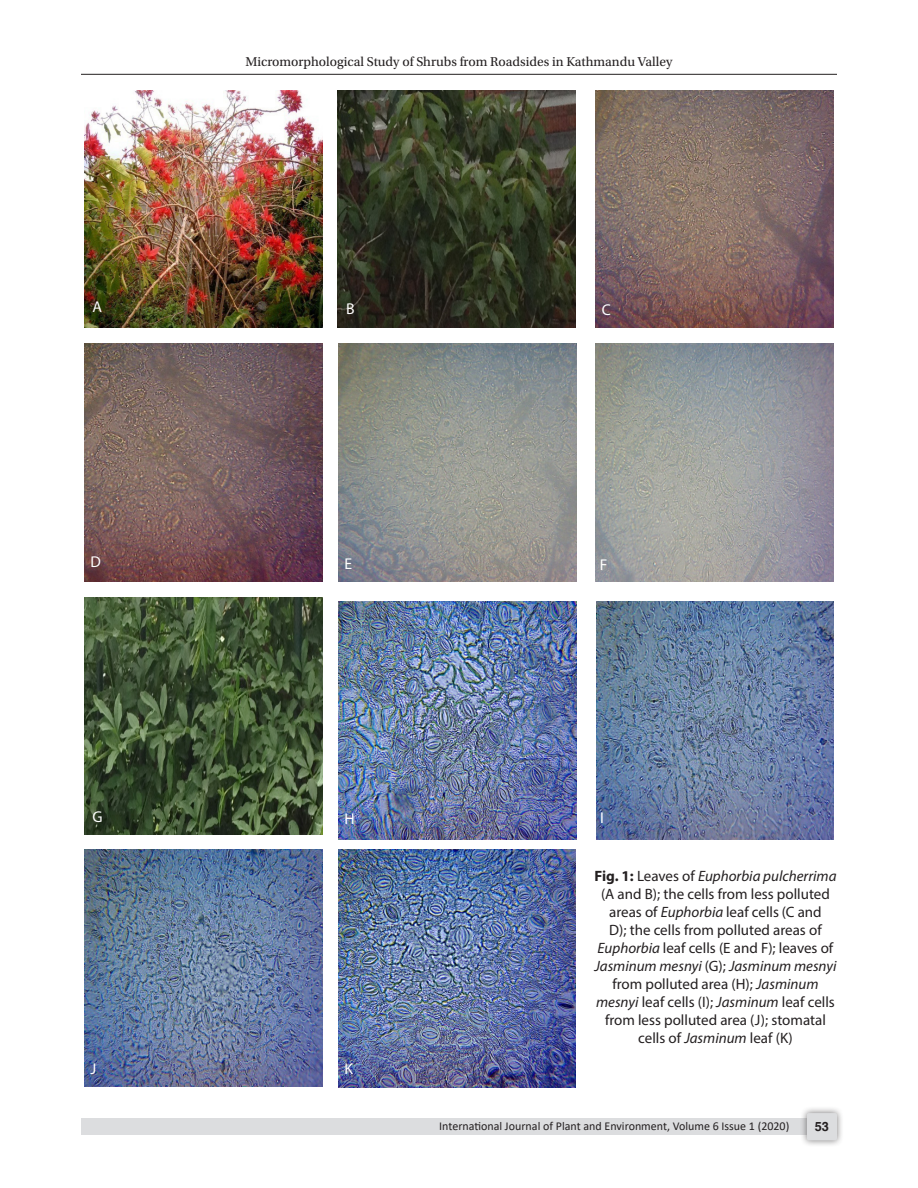
<style>
.page{position:relative;width:918px;height:1188px;background:#fff}
.page>*{position:absolute;margin:0;border:0;box-sizing:border-box;transform-origin:0 0}
.Body_flush{font:15.75px "Myriad Pro";color:#fff}
.fig{font:15px/18px "Myriad Pro";color:#231f20;text-align:center}
.t1{font:13.5px "Utopia Std";color:#231f20}
.t2{font:700 12.75px "Helvetica";color:#231f20}
.t3{font:12px "Calibri";color:#231f20}
.s1{font-weight:700}
.s2{font-style:italic}
</style>
<div class="page">
<hr style="left:81px;top:74px;width:756px;height:1px;background:#231f20">
<div style="left:81px;top:1119px;width:756px;height:16px;background:#dcdddf"></div>
<div style="left:800px;top:1106px;width:44px;height:41px;background:#231f20;opacity:.61"></div>
<div style="left:807px;top:1113px;width:30px;height:27px;background:#dcdddf;border-radius:2px"></div>
<img style="left:85px;top:90px;width:238px;height:238px">
<img style="left:337px;top:90px;width:239px;height:238px">
<img style="left:595px;top:90px;width:238px;height:238px">
<img style="left:84px;top:344px;width:238px;height:238px">
<img style="left:338px;top:344px;width:239px;height:238px">
<img style="left:595px;top:344px;width:239px;height:238px">
<img style="left:85px;top:597px;width:238px;height:237px">
<img style="left:338px;top:602px;width:238px;height:238px">
<img style="left:596px;top:602px;width:237px;height:238px">
<img style="left:84px;top:849px;width:238px;height:237px">
<img style="left:338px;top:850px;width:238px;height:237px">
<p class="Body_flush" style="left:93px;top:297px;width:11px">A</p>
<p class="Body_flush" style="left:91px;top:552px;width:12px">D</p>
<p class="t1" style="left:245px;top:55px;width:429px">Micromorphological Study of Shrubs from Roadsides in Kathmandu Valley</p>
<p class="Body_flush" style="left:346px;top:299px;width:10px">B</p>
<p class="Body_flush" style="left:344px;top:554px;width:9px">E</p>
<p class="Body_flush" style="left:602px;top:300px;width:11px">C</p>
<p class="Body_flush" style="left:600px;top:555px;width:9px">F</p>
<p class="Body_flush" style="left:92px;top:807px;width:12px">G</p>
<p class="Body_flush" style="left:344px;top:809px;width:12px">H</p>
<p class="Body_flush" style="left:600px;top:808px;width:5px">I</p>
<p class="Body_flush" style="left:91px;top:1059px;width:7px">J</p>
<p class="Body_flush" style="left:344px;top:1059px;width:10px">K</p>
<p class="fig" style="left:594px;top:866px;width:244px"><span class="s1">Fig. 1:</span> Leaves of <span class="s2">Euphorbia pulcherrima </span>(A and B); the cells from less polluted areas of <span class="s2">Euphorbia</span> leaf cells (C and<br>D); the cells from polluted areas of <span class="s2">Euphorbia</span> leaf cells (E and F); leaves of <span class="s2">Jasminum mesnyi</span> (G); <span class="s2">Jasminum mesnyi </span>from polluted area (H); <span class="s2">Jasminum mesnyi</span> leaf cells (I); <span class="s2">Jasminum</span> leaf cells from less polluted area (J); stomatal cells of <span class="s2">Jasminum</span> leaf (K)</p>
<p class="t3" style="left:439px;top:1117px;width:352px">International Journal of Plant and Environment, Volume 6 Issue 1 (2020)</p>
<p class="t2" style="left:815px;top:1119px;width:16px">53</p>
</div>
